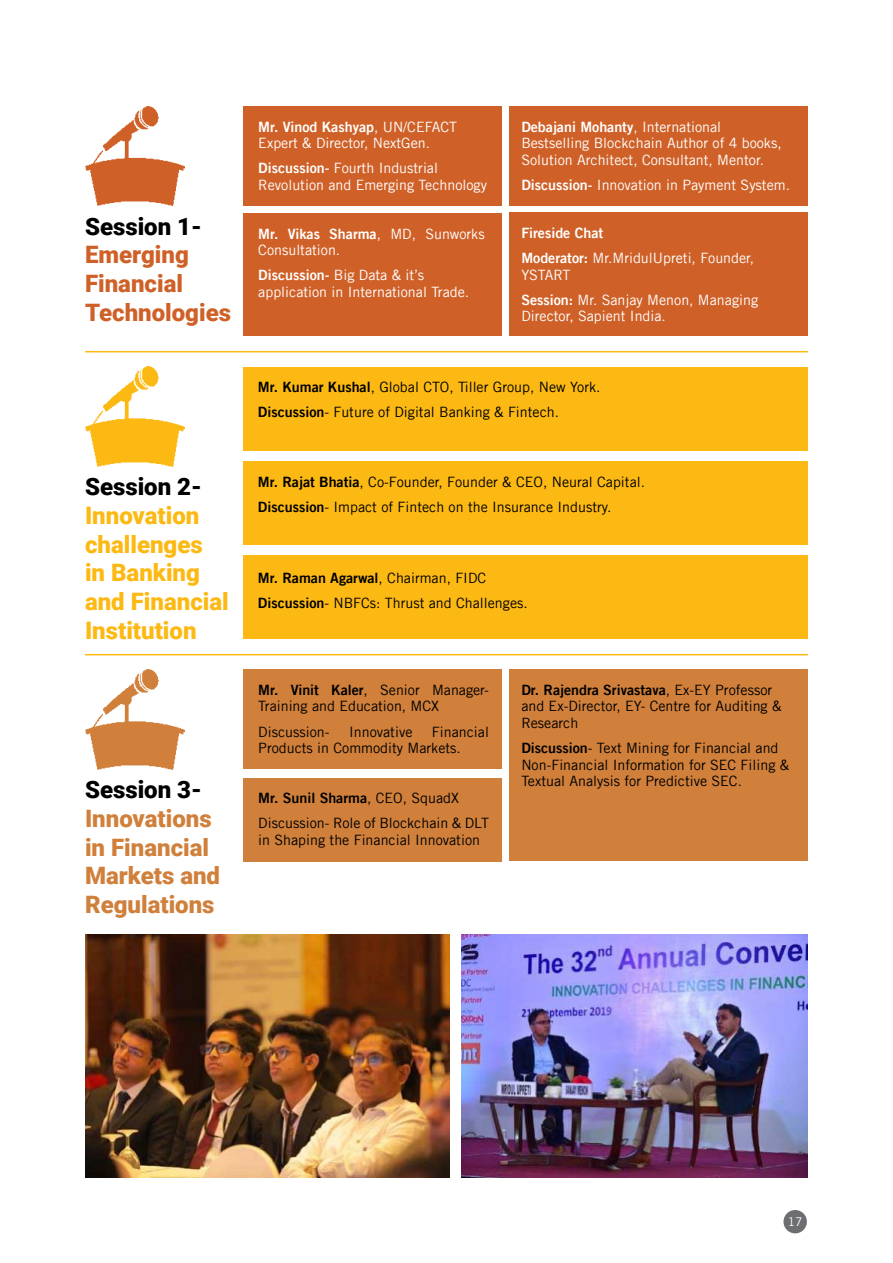
<style>
.page{position:relative;width:893px;height:1263px;background:#fff}
.page>*{position:absolute;margin:0;border:0;box-sizing:border-box;transform-origin:0 0}
.t1{font:900 24px/28.8px "Roboto";color:#fdb913}
.t2{font:900 24px/28.8px "Roboto";color:#d0803b}
.t3{font:900 24px/28.8px "Roboto";color:#cf6128}
.t4{font:900 24px "Roboto";color:#000}
.t5{font:14.25px/16.5px "Trade Gothic LT";color:#000}
.t6{font:14.25px/16.5px "Trade Gothic LT";color:#fff}
.t7{font:14.25px "Trade Gothic LT Bold Two";color:#fff}
.t8{font:14.25px "Trade Gothic LT Bold Two";color:#000}
.t9{font:12px "Trade Gothic LT";color:#fff}
.s1{font-family:"Trade Gothic LT"}
.s2{font-family:"Trade Gothic LT Bold Two"}
</style>
<div class="page">
<div style="left:243px;top:106px;width:259px;height:100px;background:#cf6128"></div>
<div style="left:243px;top:367px;width:565px;height:84px;background:#fdb913"></div>
<div style="left:243px;top:461px;width:565px;height:84px;background:#fdb913"></div>
<div style="left:243px;top:555px;width:565px;height:84px;background:#fdb913"></div>
<div style="left:243px;top:670px;width:259px;height:99px;background:#d0803b"></div>
<div style="left:243px;top:778px;width:259px;height:83px;background:#d0803b"></div>
<div style="left:243px;top:213px;width:259px;height:123px;background:#cf6128"></div>
<div style="left:509px;top:106px;width:299px;height:100px;background:#cf6128"></div>
<div style="left:509px;top:670px;width:299px;height:191px;background:#d0803b"></div>
<div style="left:509px;top:213px;width:299px;height:123px;background:#cf6128"></div>
<img style="left:85px;top:106px;width:99px;height:100px">
<img style="left:85px;top:367px;width:99px;height:99px">
<img style="left:85px;top:670px;width:99px;height:99px">
<hr style="left:85px;top:351px;width:723px;height:1px;background:#fdb913">
<hr style="left:85px;top:654px;width:723px;height:1px;background:#fdb913">
<img style="left:85px;top:935px;width:365px;height:243px">
<img style="left:461px;top:935px;width:347px;height:243px">
<div style="left:783px;top:1210px;width:24px;height:23px;background:#6d6e71;border-radius:50%"></div>
<h1 class="t4" style="left:85px;top:216px;width:118px">Session 1-</h1>
<h1 class="t3" style="left:85px;top:242px;width:148px">Emerging<br>Financial<br>Technologies</h1>
<h1 class="t4" style="left:85px;top:476px;width:118px">Session 2-</h1>
<h1 class="t1" style="left:85px;top:502px;width:145px">Innovation challenges in Banking and Financial<br>Institution</h1>
<h1 class="t4" style="left:85px;top:779px;width:118px">Session 3-</h1>
<h1 class="t2" style="left:85px;top:805px;width:137px">Innovations in Financial<br>Markets and<br>Regulations</h1>
<p class="t7" style="left:258px;top:121px;width:200px">Mr. Vinod Kashyap<span class="s1">, UN/CEFACT</span></p>
<p class="t6" style="left:258px;top:132px;width:181px;line-height:25px">Expert &amp; Director, NextGen.<br><span class="s2">Discussion-</span> Fourth Industrial</p>
<p class="t6" style="left:258px;top:177px;width:230px">Revolution and Emerging Technology</p>
<p class="t7" style="left:258px;top:228px;width:228px">Mr. Vikas Sharma<span class="s1">, MD, Sunworks</span></p>
<p class="t6" style="left:258px;top:239px;width:167px;line-height:25px">Consultation.<br><span class="s2">Discussion-</span> Big Data &amp; it’s</p>
<p class="t6" style="left:258px;top:285px;width:212px">application in International Trade.</p>
<p class="t7" style="left:521px;top:121px;width:201px">Debajani Mohanty<span class="s1">, International</span></p>
<p class="t6" style="left:521px;top:136px;width:262px">Bestselling Blockchain Author of 4 books,<br>Solution Architect, Consultant, Mentor.</p>
<p class="t6" style="left:521px;top:177px;width:270px"><span class="s2">Discussion-</span> Innovation in Payment System.</p>
<p class="t7" style="left:521px;top:228px;width:83px">Fireside Chat</p>
<p class="t6" style="left:521px;top:251px;width:234px"><span class="s2">Moderator:</span> Mr.MridulUpreti, Founder,<br>YSTART</p>
<p class="t6" style="left:521px;top:293px;width:238px"><span class="s2">Session:</span> Mr. Sanjay Menon, Managing<br>Director, Sapient India.</p>
<p class="t5" style="left:258px;top:375px;width:344px;line-height:25px"><span class="s2">Mr. Kumar Kushal</span>, Global CTO, Tiller Group, New York.<br><span class="s2">Discussion</span>- Future of Digital Banking &amp; Fintech.</p>
<p class="t5" style="left:258px;top:471px;width:389px;line-height:25px"><span class="s2">Mr. Rajat Bhatia</span>, Co-Founder, Founder &amp; CEO, Neural Capital.<br><span class="s2">Discussion</span>- Impact of Fintech on the Insurance Industry.</p>
<p class="t8" style="left:258px;top:572px;width:230px">Mr. Raman Agarwal<span class="s1">, Chairman, FIDC</span></p>
<p class="t5" style="left:258px;top:595px;width:271px"><span class="s2">Discussion</span>- NBFCs: Thrust and Challenges.</p>
<p class="t5" style="left:258px;top:683px;width:232px"><span class="s2">Mr. Vinit Kaler</span>, Senior Manager-<br>Training and Education, MCX</p>
<p class="t5" style="left:258px;top:724px;width:73px">Discussion-</p>
<p class="t5" style="left:349px;top:724px;width:65px">Innovative</p>
<p class="t5" style="left:258px;top:724px;width:232px;text-indent:174px">Financial<br>Products in Commodity Markets.</p>
<p class="t8" style="left:258px;top:793px;width:202px">Mr. Sunil Sharma<span class="s1">, CEO, SquadX</span></p>
<p class="t5" style="left:258px;top:816px;width:232px">Discussion- Role of Blockchain &amp; DLT in Shaping the Financial Innovation</p>
<p class="t8" style="left:521px;top:684px;width:252px">Dr. Rajendra Srivastava<span class="s1">, Ex-EY Professor</span></p>
<p class="t5" style="left:521px;top:699px;width:262px">and Ex-Director, EY- Centre for Auditing &amp;<br>Research</p>
<p class="t5" style="left:521px;top:741px;width:269px"><span class="s2">Discussion</span>- Text Mining for Financial and<br>Non-Financial Information for SEC Filing &amp;<br>Textual Analysis for Predictive SEC.</p>
<p class="t9" style="left:788px;top:1217px;width:16px">17</p>
</div>
